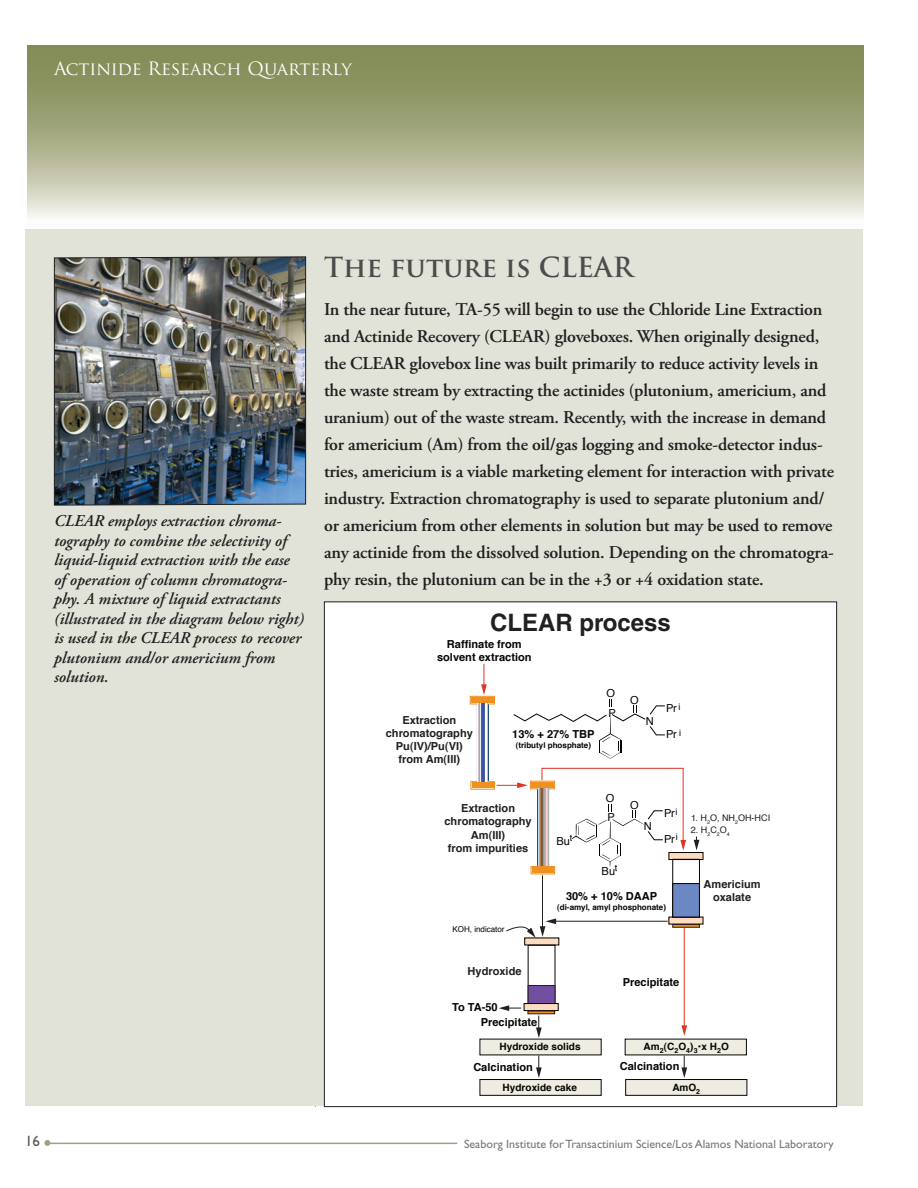
<style>
.page{position:relative;width:918px;height:1188px;background:#fff}
.page>*{position:absolute;margin:0;border:0;box-sizing:border-box;transform-origin:0 0}
.t1{font:700 27px "Trajan Pro";color:#4e4b4c}
.t2{font:700 24px "Helvetica";color:#231f20}
.t3{font:600 18px/27px "Adobe Garamond Pro";letter-spacing:-.01em;color:#231f20}
.t4{font:18px "Trajan Pro";color:#fff}
.t5{font:italic 600 16.5px/19.5px "Adobe Garamond Pro";color:#231f20}
.t6{font:15px "Gill Sans";color:#57585a}
.t7{font:12px "Gill Sans";color:#76787b}
.t8{font:700 11.1px/13.2px "Helvetica";color:#231f20;text-align:center}
.t9{font:700 11.1px/13.2px "Helvetica";color:#050504;text-align:center}
.t10{font:11.1px "Helvetica";letter-spacing:-.02em;color:#050504}
.t11{font:700 10.05px "Helvetica";color:#050504}
.t12{font:9px "Helvetica";color:#231f20}
.t13{font:9px "Helvetica";color:#050504}
.t14{font:700 8.1px "Helvetica";color:#050504}
.t15{font:8.1px "Helvetica";color:#050504}
</style>
<div class="page">
<svg style="left:27px;top:45px;width:837px;height:173px;background:#abb08b"></svg>
<hr style="left:50px;top:1143px;width:407px;height:1px;background:#9da284">
<svg style="left:44px;top:1140px;width:6px;height:6px"></svg>
<hr style="left:315px;top:230px;width:1px;height:877px;background:#9da284">
<div style="left:25px;top:230px;width:838px;height:876px;background:#e1e2d8"></div>
<img style="left:54px;top:256px;width:252px;height:250px">
<div style="left:324px;top:602px;width:513px;height:505px;background:#fff"></div>
<div style="left:537px;top:788px;width:12px;height:80px;border:1px solid #174a7e"></div>
<div style="left:477px;top:703px;width:12px;height:80px;border:1px solid #174a7e"></div>
<div style="left:470px;top:696px;width:25px;height:8px;border:1px solid #ef9120"></div>
<div style="left:470px;top:781px;width:25px;height:9px;border:1px solid #ef9120"></div>
<div style="left:530px;top:781px;width:25px;height:8px;border:1px solid #ef9120"></div>
<div style="left:669px;top:853px;width:34px;height:7px;background:#fddcbf"></div>
<div style="left:668px;top:852px;width:36px;height:8px;border:1px solid #050504"></div>
<div style="left:669px;top:917px;width:34px;height:7px;background:#fddcbf"></div>
<div style="left:525px;top:938px;width:34px;height:7px;background:#fddcbf"></div>
<div style="left:528px;top:986px;width:27px;height:17px;background:#724fa0"></div>
<div style="left:528px;top:985px;width:27px;height:19px;border:1px solid #231f20"></div>
<div style="left:481px;top:1040px;width:119px;height:14px;background:#efede2"></div>
<div style="left:481px;top:1080px;width:119px;height:15px;background:#efede2"></div>
<div style="left:480px;top:1079px;width:122px;height:17px;border:1px solid #050504"></div>
<div style="left:672px;top:859px;width:28px;height:59px;border:1px solid #050504"></div>
<div style="left:672px;top:924px;width:28px;height:4px;border:1px solid #231f20"></div>
<div style="left:524px;top:1004px;width:34px;height:7px;background:#fddcbf"></div>
<div style="left:524px;top:1003px;width:35px;height:8px;border:1px solid #050504"></div>
<div style="left:673px;top:884px;width:26px;height:33px;background:#6b87c4"></div>
<div style="left:672px;top:883px;width:28px;height:35px;border:1px solid #050504"></div>
<div style="left:626px;top:1040px;width:120px;height:14px;background:#efede2"></div>
<div style="left:626px;top:1080px;width:120px;height:15px;background:#efede2"></div>
<div style="left:625px;top:1079px;width:122px;height:17px;border:1px solid #050504"></div>
<svg style="left:478px;top:704px;width:10px;height:78px"></svg>
<div style="left:471px;top:697px;width:22px;height:6px;background:#ef9120"></div>
<div style="left:472px;top:783px;width:21px;height:5px;background:#ef9120"></div>
<svg style="left:538px;top:789px;width:3px;height:77px"></svg>
<div style="left:531px;top:782px;width:23px;height:6px;background:#ef9120"></div>
<svg style="left:481px;top:664px;width:6px;height:31px"></svg>
<svg style="left:497px;top:782px;width:31px;height:6px"></svg>
<hr style="left:684px;top:928px;width:1px;height:100px;background:#e03425">
<svg style="left:681px;top:1025px;width:6px;height:11px"></svg>
<svg style="left:681px;top:1056px;width:6px;height:22px"></svg>
<svg style="left:536px;top:1056px;width:6px;height:22px"></svg>
<svg style="left:536px;top:1016px;width:6px;height:22px"></svg>
<svg style="left:499px;top:1005px;width:22px;height:6px"></svg>
<svg style="left:694px;top:837px;width:5px;height:13px"></svg>
<hr style="left:556px;top:921px;width:111px;height:1px;background:#231f20">
<hr style="left:542px;top:876px;width:1px;height:51px;background:#231f20">
<svg style="left:506px;top:918px;width:50px;height:20px"></svg>
<svg style="left:513px;top:699px;width:152px;height:60px"></svg>
<svg style="left:541px;top:767px;width:145px;height:99px"></svg>
<div style="left:531px;top:866px;width:24px;height:8px;border:1px solid #ef9120"></div>
<div style="left:532px;top:868px;width:22px;height:5px;background:#ef9120"></div>
<p class="t4" style="left:54px;top:57px;width:299px">Actinide Research Quarterly</p>
<p class="t5" style="left:54px;top:512px;width:251px">CLEAR employs extraction chroma&shy;tography to combine the selectivity of liquid-liquid extraction with the ease of operation of column chromatogra&shy;phy. A mixture of liquid extractants (illustrated in the diagram below right) is used in the CLEAR process to recover plutonium and/or americium from solution.</p>
<h1 class="t1" style="left:324px;top:250px;width:311px">The future is CLEAR</h1>
<p class="t3" style="left:324px;top:296px;width:512px">In the near future, TA-55 will begin to use the Chloride Line Extraction and Actinide Recovery (CLEAR) gloveboxes. When originally designed, the CLEAR glovebox line was built primarily to reduce activity levels in the waste stream by extracting the actinides (plutonium, americium, and uranium) out of the waste stream. Recently, with the increase in demand for americium (Am) from the oil/gas logging and smoke-detector indus&shy;tries, americium is a viable marketing element for interaction with private industry. Extraction chromatography is used to separate plutonium and/ or americium from other elements in solution but may be used to remove any actinide from the dissolved solution. Depending on the chromatogra&shy;phy resin, the plutonium can be in the +3 or +4 oxidation state.</p>
<h2 class="t2" style="left:490px;top:607px;width:182px">CLEAR process</h2>
<p class="t9" style="left:437px;top:637px;width:96px">Raffinate from solvent extraction</p>
<p class="t8" style="left:386px;top:713px;width:89px">Extraction chromatography<br>Pu(IV)/Pu(VI) from Am(III)</p>
<p class="t10" style="left:606px;top:684px;width:10px">O</p>
<p class="t10" style="left:630px;top:690px;width:10px">O</p>
<p class="t10" style="left:666px;top:699px;width:16px">Pr<sup>i</sup></p>
<p class="t10" style="left:666px;top:724px;width:12px">Pr</p>
<p class="t10" style="left:609px;top:703px;width:9px">P</p>
<p class="t10" style="left:646px;top:711px;width:9px">N</p>
<p class="t9" style="left:512px;top:727px;width:84px">13% + 27% TBP</p>
<p class="t13" style="left:679px;top:725px;width:4px">i</p>
<p class="t14" style="left:516px;top:737px;width:77px">(tributyl phosphate)</p>
<p class="t8" style="left:445px;top:801px;width:89px">Extraction chromatography<br>Am(III)<br>from impurities</p>
<p class="t15" style="left:453px;top:922px;width:54px">KOH, indicator</p>
<p class="t10" style="left:556px;top:831px;width:17px">Bu<sup>t</sup></p>
<p class="t10" style="left:606px;top:789px;width:10px">O</p>
<p class="t10" style="left:607px;top:808px;width:9px">P</p>
<p class="t10" style="left:630px;top:795px;width:10px">O</p>
<p class="t10" style="left:644px;top:816px;width:9px">N</p>
<p class="t10" style="left:664px;top:804px;width:15px">Pr<sup>i</sup></p>
<p class="t10" style="left:664px;top:829px;width:15px">Pr<sup>i</sup></p>
<p class="t10" style="left:602px;top:862px;width:17px">Bu<sup>t</sup></p>
<p class="t9" style="left:566px;top:889px;width:93px">30% + 10% DAAP</p>
<p class="t14" style="left:557px;top:900px;width:110px">(di-amyl, amyl phosphonate)</p>
<p class="t12" style="left:691px;top:810px;width:80px">1. H<sub>2</sub>O, NH<sub>2</sub>OH-HCI</p>
<p class="t12" style="left:691px;top:822px;width:40px">2. H<sub>2</sub>C<sub>2</sub>O<sub>4</sub></p>
<p class="t8" style="left:704px;top:877px;width:59px">Americium oxalate</p>
<p class="t8" style="left:468px;top:964px;width:56px">Hydroxide</p>
<p class="t9" style="left:452px;top:1000px;width:47px">To TA-50</p>
<p class="t9" style="left:623px;top:974px;width:58px">Precipitate</p>
<p class="t9" style="left:481px;top:1015px;width:58px">Precipitate</p>
<p class="t9" style="left:473px;top:1060px;width:61px">Calcination</p>
<p class="t9" style="left:620px;top:1059px;width:61px">Calcination</p>
<p class="t11" style="left:644px;top:1038px;width:87px">Am<sub>2</sub>(C<sub>2</sub>O<sub>4</sub>)<sub>3</sub>•x H<sub>2</sub>O</p>
<p class="t11" style="left:672px;top:1078px;width:29px">AmO<sub>2</sub></p>
<p class="t11" style="left:500px;top:1038px;width:83px">Hydroxide solids</p>
<p class="t11" style="left:503px;top:1078px;width:76px">Hydroxide cake</p>
<p class="t6" style="left:25px;top:1132px;width:16px">16</p>
<p class="t7" style="left:464px;top:1137px;width:371px">Seaborg Institute for Transactinium Science/Los Alamos National Laboratory</p>
</div>
